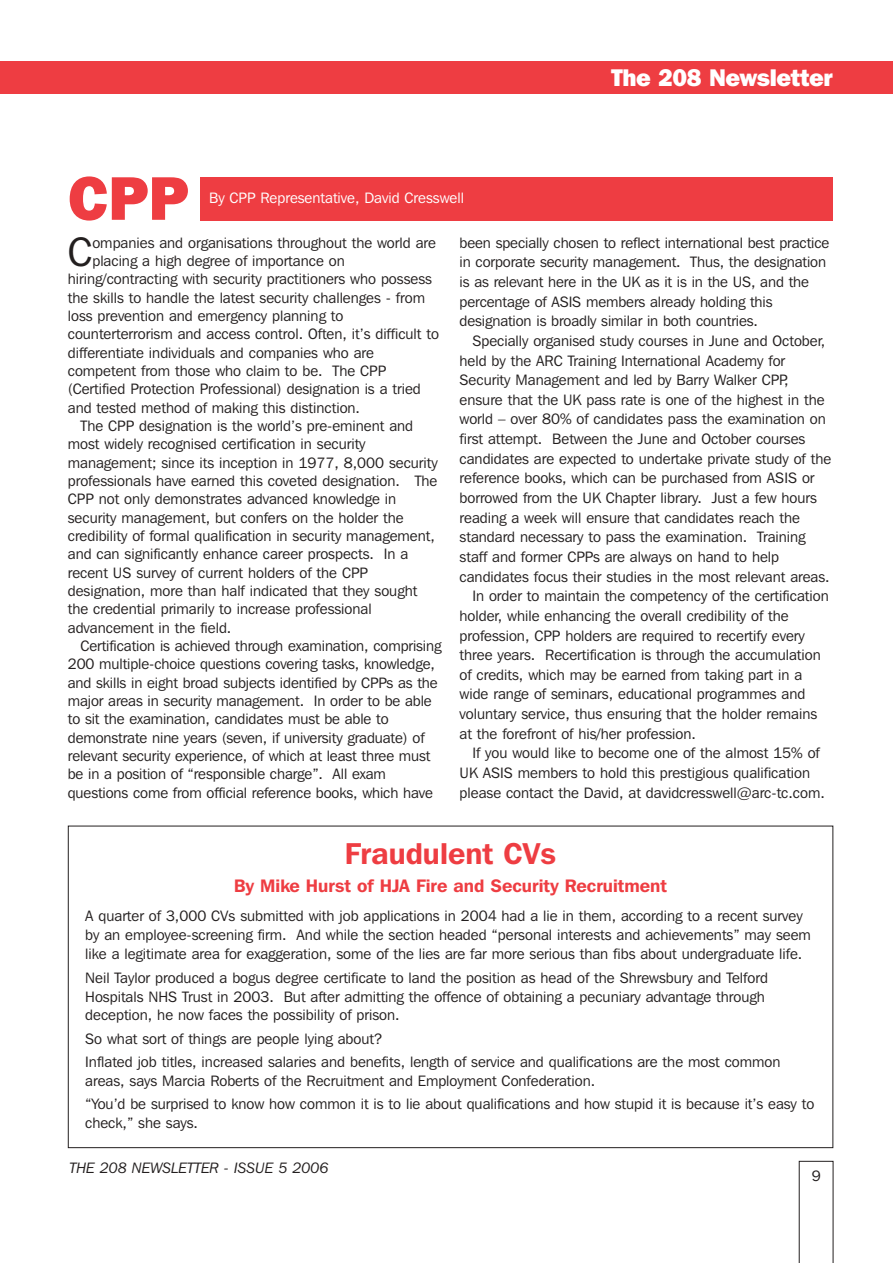
<style>
.page{position:relative;width:893px;height:1263px;background:#fff}
.page>*{position:absolute;margin:0;border:0;box-sizing:border-box;transform-origin:0 0}
.t1{font:800 61.2px "Franklin Gothic IT Cby BT";color:#ee3d42}
.t2{font:40.95px "Franklin Gothic IT Cby BT";color:#231f1f}
.t3{font:600 30px "Franklin Gothic IT Cby BT";color:#ee3d42}
.t4{font:800 24px "Franklin Gothic IT Cby BT";letter-spacing:-.02em;color:#fff}
.t5{font:600 18px "Franklin Gothic IT Cby BT";color:#ee3d42}
.t6{font:15px/19.6px "Franklin Gothic IT Cby BT";color:#231f1f}
.t7{font:15px "Franklin Gothic IT Cby BT";color:#fff}
.t8{font:italic 15px "Franklin Gothic IT Cby BT";color:#231f1f}
</style>
<div class="page">
<svg style="left:799px;top:1161px;width:34px;height:102px"></svg>
<div style="left:0;top:62px;width:893px;height:32px;background:#ee3d42"></div>
<div style="left:201px;top:177px;width:632px;height:43px;background:#ee3d42"></div>
<h1 class="t1" style="left:68px;top:176px;width:122px">CPP</h1>
<p class="t7" style="left:209px;top:192px;width:256px">By CPP Representative, David Cresswell</p>
<h3 class="t4" style="left:611px;top:69px;width:224px">The 208 Newsletter</h3>
<h2 class="t2" style="left:68px;top:236px;width:26px">C</h2>
<p class="t6" style="left:92px;top:234px;width:345px">ompanies and organisations throughout the world are</p>
<p class="t6" style="left:92px;top:252px;width:254px">placing a high degree of importance on</p>
<p class="t6" style="left:68px;top:270px;width:366px">hiring/contracting with security practitioners who possess</p>
<p class="t6" style="left:68px;top:289px;width:359px">the skills to handle the latest security challenges - from</p>
<p class="t6" style="left:68px;top:307px;width:277px">loss prevention and emergency planning to</p>
<p class="t6" style="left:68px;top:325px;width:373px">counterterrorism and access control. Often, it’s difficult to</p>
<p class="t6" style="left:68px;top:344px;width:308px">differentiate individuals and companies who are</p>
<p class="t6" style="left:68px;top:362px;width:320px">competent from those who claim to be. The CPP</p>
<p class="t6" style="left:68px;top:380px;width:354px">(Certified Protection Professional) designation is a tried</p>
<p class="t6" style="left:68px;top:399px;width:294px">and tested method of making this distinction.</p>
<p class="t6" style="left:81px;top:417px;width:334px">The CPP designation is the world’s pre-eminent and</p>
<p class="t6" style="left:68px;top:435px;width:299px">most widely recognised certification in security</p>
<p class="t6" style="left:68px;top:454px;width:371px">management; since its inception in 1977, 8,000 security</p>
<p class="t6" style="left:68px;top:472px;width:371px">professionals have earned this coveted designation. The</p>
<p class="t6" style="left:68px;top:490px;width:330px">CPP not only demonstrates advanced knowledge in</p>
<p class="t6" style="left:68px;top:509px;width:337px">security management, but confers on the holder the</p>
<p class="t6" style="left:68px;top:527px;width:369px">credibility of formal qualification in security management,</p>
<p class="t6" style="left:68px;top:545px;width:342px">and can significantly enhance career prospects. In a</p>
<p class="t6" style="left:68px;top:564px;width:302px">recent US survey of current holders of the CPP</p>
<p class="t6" style="left:68px;top:582px;width:351px">designation, more than half indicated that they sought</p>
<p class="t6" style="left:68px;top:600px;width:305px">the credential primarily to increase professional</p>
<p class="t6" style="left:68px;top:619px;width:165px">advancement in the field.</p>
<p class="t6" style="left:81px;top:637px;width:362px">Certification is achieved through examination, comprising</p>
<p class="t6" style="left:68px;top:655px;width:369px">200 multiple-choice questions covering tasks, knowledge,</p>
<p class="t6" style="left:68px;top:674px;width:371px">and skills in eight broad subjects identified by CPPs as the</p>
<p class="t6" style="left:68px;top:692px;width:365px">major areas in security management. In order to be able</p>
<p class="t6" style="left:68px;top:710px;width:322px">to sit the examination, candidates must be able to</p>
<p class="t6" style="left:68px;top:729px;width:358px">demonstrate nine years (seven, if university graduate) of</p>
<p class="t6" style="left:68px;top:747px;width:364px">relevant security experience, of which at least three must</p>
<p class="t6" style="left:68px;top:765px;width:319px">be in a position of “responsible charge”. All exam</p>
<p class="t6" style="left:68px;top:784px;width:367px">questions come from official reference books, which have</p>
<p class="t6" style="left:460px;top:234px;width:371px">been specially chosen to reflect international best practice in corporate security management. Thus, the designation is as relevant here in the UK as it is in the US, and the percentage of ASIS members already holding this designation is broadly similar in both countries.</p>
<p class="t6" style="left:472px;top:332px;width:355px">Specially organised study courses in June and October,</p>
<p class="t6" style="left:460px;top:352px;width:327px">held by the ARC Training International Academy for</p>
<p class="t6" style="left:460px;top:371px;width:330px">Security Management and led by Barry Walker CPP,</p>
<p class="t6" style="left:460px;top:391px;width:367px">ensure that the UK pass rate is one of the highest in the</p>
<p class="t6" style="left:460px;top:411px;width:368px">world – over 80% of candidates pass the examination on</p>
<p class="t6" style="left:460px;top:430px;width:347px">first attempt. Between the June and October courses</p>
<p class="t6" style="left:460px;top:450px;width:373px">candidates are expected to undertake private study of the</p>
<p class="t6" style="left:460px;top:469px;width:356px">reference books, which can be purchased from ASIS or</p>
<p class="t6" style="left:460px;top:489px;width:359px">borrowed from the UK Chapter library. Just a few hours</p>
<p class="t6" style="left:460px;top:509px;width:342px">reading a week will ensure that candidates reach the</p>
<p class="t6" style="left:460px;top:528px;width:347px">standard necessary to pass the examination. Training</p>
<p class="t6" style="left:460px;top:548px;width:321px">staff and former CPPs are always on hand to help</p>
<p class="t6" style="left:460px;top:568px;width:372px">candidates focus their studies in the most relevant areas.</p>
<p class="t6" style="left:472px;top:587px;width:358px">In order to maintain the competency of the certification</p>
<p class="t6" style="left:460px;top:607px;width:331px">holder, while enhancing the overall credibility of the</p>
<p class="t6" style="left:460px;top:627px;width:347px">profession, CPP holders are required to recertify every</p>
<p class="t6" style="left:460px;top:646px;width:363px">three years. Recertification is through the accumulation</p>
<p class="t6" style="left:460px;top:666px;width:344px">of credits, which may be earned from taking part in a</p>
<p class="t6" style="left:460px;top:686px;width:347px">wide range of seminars, educational programmes and</p>
<p class="t6" style="left:460px;top:705px;width:359px">voluntary service, thus ensuring that the holder remains</p>
<p class="t6" style="left:460px;top:725px;width:238px">at the forefront of his/her profession.</p>
<p class="t6" style="left:472px;top:744px;width:349px">If you would like to become one of the almost 15% of</p>
<p class="t6" style="left:460px;top:764px;width:352px">UK ASIS members to hold this prestigious qualification</p>
<p class="t6" style="left:460px;top:784px;width:367px">please contact the David, at davidcresswell@arc-tc.com.</p>
<h3 class="t3" style="left:345px;top:842px;width:213px">Fraudulent CVs</h3>
<p class="t5" style="left:234px;top:879px;width:435px">By Mike Hurst of HJA Fire and Security Recruitment</p>
<p class="t6" style="left:85px;top:908px;width:727px;line-height:18.9px">A quarter of 3,000 CVs submitted with job applications in 2004 had a lie in them, according to a recent survey by an employee-screening firm. And while the section headed “personal interests and achievements” may seem like a legitimate area for exaggeration, some of the lies are far more serious than fibs about undergraduate life.</p>
<p class="t6" style="left:85px;top:969px;width:684px;line-height:18.9px">Neil Taylor produced a bogus degree certificate to land the position as head of the Shrewsbury and Telford<br>Hospitals NHS Trust in 2003. But after admitting the offence of obtaining a pecuniary advantage through deception, he now faces the possibility of prison.</p>
<p class="t6" style="left:85px;top:1028px;width:697px;line-height:23.2px">So what sort of things are people lying about?<br>Inflated job titles, increased salaries and benefits, length of service and qualifications are the most common</p>
<p class="t6" style="left:85px;top:1070px;width:731px;line-height:23.2px">areas, says Marcia Roberts of the Recruitment and Employment Confederation.<br>“You’d be surprised to know how common it is to lie about qualifications and how stupid it is because it’s easy to</p>
<p class="t6" style="left:85px;top:1114px;width:114px">check,” she says.</p>
<p class="t8" style="left:69px;top:1162px;width:261px">THE 208 NEWSLETTER - ISSUE 5 2006</p>
<p class="t6" style="left:812px;top:1167px;width:10px">9</p>
</div>
